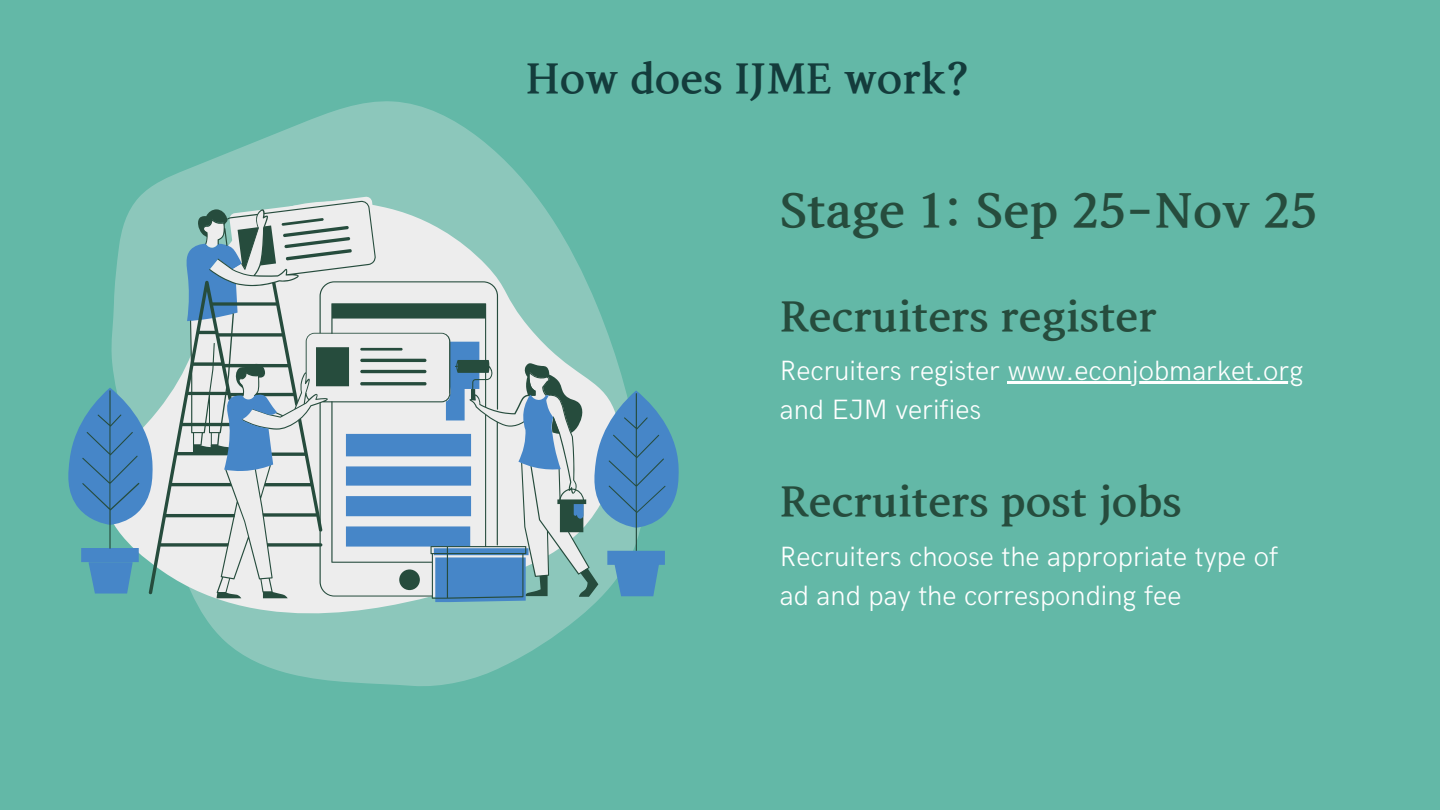
<style>
.page{position:relative;width:1440px;height:810px;background:#63b8a7}
.page>*{position:absolute;margin:0;border:0;box-sizing:border-box;transform-origin:0 0}
.t1{font:48px "Arita buri Bold OTF";color:#264c3d}
.t2{font:42px "Arita buri Bold OTF";color:#264c3d}
.t3{font:42px "Arita buri Bold OTF";color:#143c3c}
.t4{font:300 28px/38.9px "HK Grotesk";color:#fff}
</style>
<div class="page">
<hr style="left:1008px;top:381px;width:295px;height:3px;background:#fff">
<svg style="left:136px;top:101px;width:517px;height:585px"></svg>
<svg style="left:111px;top:201px;width:509px;height:412px;fill:#8cc7bb"></svg>
<div style="left:191px;top:196px;width:307px;height:401px;background:#8cc7bb"></div>
<svg style="left:68px;top:422px;width:81px;height:172px"></svg>
<svg style="left:598px;top:244px;width:81px;height:269px"></svg>
<svg style="left:149px;top:225px;width:44px;height:369px;background:#87c2ba"></svg>
<svg style="left:190px;top:313px;width:3px;height:59px"></svg>
<svg style="left:346px;top:598px;width:183px;height:4px"></svg>
<svg style="left:203px;top:200px;width:173px;height:9px;background:#aacec6"></svg>
<svg style="left:193px;top:209px;width:405px;height:389px;background:#acc7c5"></svg>
<svg style="left:217px;top:333px;width:233px;height:260px;background:#bac3c0"></svg>
<svg style="left:82px;top:372px;width:584px;height:205px;background:#9abac5"></svg>
<svg style="left:224px;top:394px;width:441px;height:202px;background:#a0bcd0"></svg>
<p class="t3" style="left:526px;top:55px;width:445px">How does IJME work?</p>
<p class="t1" style="left:780px;top:184px;width:539px">Stage 1: Sep 25-Nov 25</p>
<p class="t2" style="left:780px;top:293px;width:378px">Recruiters register</p>
<p class="t4" style="left:780px;top:352px;width:525px">Recruiters register www.econjobmarket.org and EJM verifies</p>
<p class="t2" style="left:780px;top:479px;width:403px">Recruiters post jobs</p>
<p class="t4" style="left:780px;top:538px;width:500px">Recruiters choose the appropriate type of ad and pay the corresponding fee</p>
</div>
